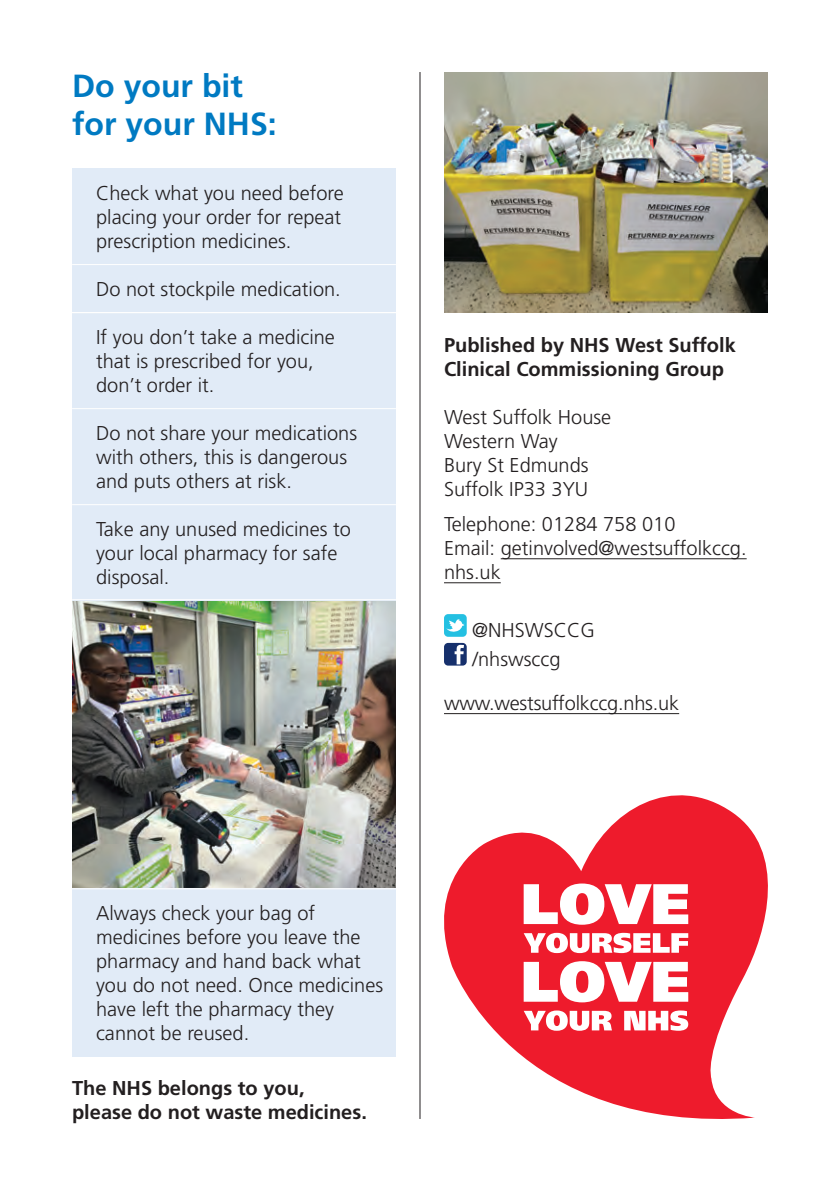
<style>
.page{position:relative;width:840px;height:1191px;background:#fff}
.page>*{position:absolute;margin:0;border:0;box-sizing:border-box;transform-origin:0 0}
.Body{font:700 32px/38.4px "Frutiger";color:#007ac2}
.Body_bulletted{font:300 20px/24px "Frutiger";color:#231f20}
.Boxed{font:300 20px/24px "Frutiger";color:#231f20}
.Body-2{font:300 20px/24px "Frutiger";color:#231f20}
.Body-3{font:700 20px/24px "Frutiger";color:#231f20}
</style>
<div class="page">
<img style="left:72px;top:600px;width:324px;height:288px">
<div style="left:72px;top:888px;width:324px;height:168px;background:#e1ebf7"></div>
<hr style="left:500px;top:558px;width:246px;height:1px;background:#231f20">
<hr style="left:444px;top:582px;width:56px;height:1px;background:#231f20">
<hr style="left:444px;top:713px;width:234px;height:1px;background:#231f20">
<div style="left:444px;top:614px;width:22px;height:23px;background:#24c0e2;border-radius:4px"></div>
<svg style="left:446px;top:619px;width:18px;height:13px"></svg>
<div style="left:444px;top:643px;width:22px;height:22px;background:#16306c;border-radius:4px"></div>
<svg style="left:454px;top:645px;width:10px;height:19px"></svg>
<img style="left:444px;top:72px;width:323px;height:240px">
<hr style="left:419px;top:72px;width:1px;height:1047px;background:#231f20">
<div style="left:72px;top:168px;width:324px;height:96px;background:#e1ebf7"></div>
<div style="left:72px;top:264px;width:324px;height:48px;background:#e1ebf7"></div>
<div style="left:72px;top:312px;width:324px;height:96px;background:#e1ebf7"></div>
<div style="left:72px;top:408px;width:324px;height:96px;background:#e1ebf7"></div>
<div style="left:72px;top:504px;width:324px;height:96px;background:#e1ebf7"></div>
<hr style="left:72px;top:264px;width:324px;height:1px;background:#fff">
<hr style="left:72px;top:312px;width:324px;height:1px;background:#fff">
<hr style="left:72px;top:408px;width:324px;height:1px;background:#fff">
<hr style="left:72px;top:504px;width:324px;height:1px;background:#fff">
<svg style="left:444px;top:795px;width:324px;height:324px;fill:#ee1b2c"></svg>
<svg style="left:523px;top:1010px;width:164px;height:20px"></svg>
<svg style="left:523px;top:961px;width:164px;height:41px"></svg>
<svg style="left:523px;top:932px;width:164px;height:21px"></svg>
<svg style="left:523px;top:883px;width:164px;height:41px"></svg>
<hr style="left:72px;top:599px;width:324px;height:1px;background:#fff">
<hr style="left:72px;top:888px;width:324px;height:1px;background:#fff">
<p class="Body" style="left:72px;top:66px;width:206px">Do your bit for your NHS:</p>
<p class="Body_bulletted" style="left:96px;top:181px;width:249px">Check what you need before placing your order for repeat prescription medicines.</p>
<p class="Body_bulletted" style="left:96px;top:277px;width:246px">Do not stockpile medication.</p>
<p class="Body_bulletted" style="left:96px;top:325px;width:240px">If you don’t take a medicine that is prescribed for you, don’t order it.</p>
<p class="Body_bulletted" style="left:96px;top:421px;width:262px">Do not share your medications with others, this is dangerous and puts others at risk.</p>
<p class="Body_bulletted" style="left:96px;top:517px;width:256px">Take any unused medicines to your local pharmacy for safe disposal.</p>
<p class="Body-3" style="left:444px;top:332px;width:293px">Published by NHS West Suffolk<br>Clinical Commissioning Group</p>
<p class="Body-2" style="left:444px;top:405px;width:169px">West Suffolk House</p>
<p class="Body-2" style="left:444px;top:429px;width:115px">Western Way</p>
<p class="Body-2" style="left:444px;top:453px;width:146px">Bury St Edmunds</p>
<p class="Body-2" style="left:444px;top:477px;width:146px">Suffolk IP33 3YU</p>
<p class="Body-2" style="left:444px;top:512px;width:233px">Telephone: 01284 758 010</p>
<p class="Body-2" style="left:444px;top:536px;width:304px">Email: getinvolved@westsuffolkccg. nhs.uk</p>
<p class="Boxed" style="left:472px;top:618px;width:124px">@NHSWSCCG</p>
<p class="Boxed" style="left:472px;top:646px;width:89px">/nhswsccg</p>
<p class="Body-2" style="left:444px;top:690px;width:236px">www.westsuffolkccg.nhs.uk</p>
<p class="Boxed" style="left:96px;top:901px;width:288px">Always check your bag of medicines before you leave the pharmacy and hand back what you do not need. Once medicines have left the pharmacy they cannot be reused.</p>
<p class="Body-3" style="left:72px;top:1075px;width:296px">The NHS belongs to you, please do not waste medicines.</p>
</div>
